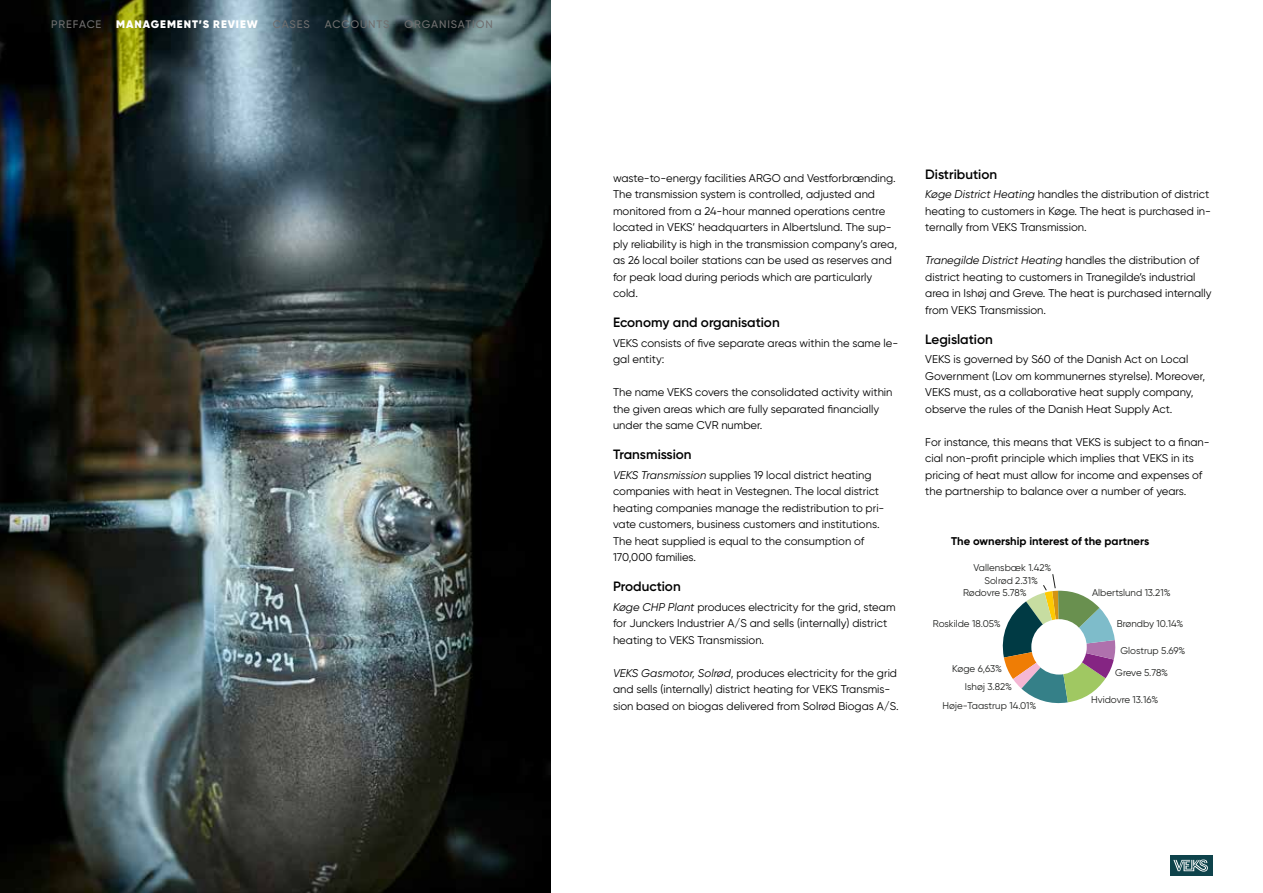
<style>
.page{position:relative;width:1263px;height:893px;background:#fff}
.page>*{position:absolute;margin:0;border:0;box-sizing:border-box;transform-origin:0 0}
.t1{font:600 13.5px "Gilroy";color:#000}
.t2{font:11.25px/16.5px "Gilroy";color:#000}
.t3{font:700 11.25px "Gilroy";color:#000}
.t4{font:500 10.95px "Gilroy";letter-spacing:.08em;color:#706f6f}
.t5{font:900 10.95px "Gilroy";letter-spacing:.085em;color:#fff}
.t6{font:9.75px "Gilroy";color:#1d1e1c}
.t7{font:9.75px "Gilroy";letter-spacing:-.02em;color:#1d1e1c}
.s1{font-style:italic}
</style>
<div class="page">
<div style="left:1170px;top:855px;width:42px;height:21px;background:#0e434b"></div>
<svg style="left:1173px;top:859px;width:35px;height:13px"></svg>
<svg style="left:1002px;top:574px;width:114px;height:130px"></svg>
<img style="left:0;top:0;width:551px;height:893px">
<p class="t4" style="left:51px;top:17px;width:52px">PREFACE</p>
<p class="t5" style="left:116px;top:17px;width:143px">MANAGEMENT’S REVIEW</p>
<p class="t4" style="left:273px;top:17px;width:38px">CASES</p>
<p class="t4" style="left:325px;top:17px;width:66px">ACCOUNTS</p>
<p class="t4" style="left:405px;top:17px;width:90px">ORGANISATION</p>
<p class="t2" style="left:613px;top:169px;width:286px">waste-to-energy facilities ARGO and Vestforbrænding.<br>The transmission system is controlled, adjusted and monitored from a 24-hour manned operations centre located in VEKS’ headquarters in Albertslund. The sup&shy;ply reliability is high in the transmission company’s area, as 26 local boiler stations can be used as reserves and for peak load during periods which are particularly cold.</p>
<p class="t1" style="left:613px;top:314px;width:168px">Economy and organisation</p>
<p class="t2" style="left:613px;top:334px;width:287px">VEKS consists of five separate areas within the same le&shy;gal entity:</p>
<p class="t2" style="left:613px;top:384px;width:281px">The name VEKS covers the consolidated activity within the given areas which are fully separated financially under the same CVR number.</p>
<p class="t1" style="left:613px;top:446px;width:80px">Transmission</p>
<p class="t2" style="left:613px;top:466px;width:273px"><span class="s1">VEKS Transmission</span> supplies 19 local district heating companies with heat in Vestegnen. The local district heating companies manage the redistribution to pri&shy;vate customers, business customers and institutions.<br>The heat supplied is equal to the consumption of 170,000 families.</p>
<p class="t1" style="left:613px;top:578px;width:69px">Production</p>
<p class="t2" style="left:613px;top:598px;width:284px"><span class="s1">Køge CHP Plant</span> produces electricity for the grid, steam for Junckers Industrier A/S and sells (internally) district heating to VEKS Transmission.</p>
<p class="t2" style="left:613px;top:664px;width:287px"><span class="s1">VEKS Gasmotor, Solrød</span>, produces electricity for the grid and sells (internally) district heating for VEKS Transmis&shy;sion based on biogas delivered from Solrød Biogas A/S.</p>
<p class="t1" style="left:925px;top:166px;width:73px">Distribution</p>
<p class="t2" style="left:925px;top:186px;width:287px"><span class="s1">Køge District Heating</span> handles the distribution of district heating to customers in Køge. The heat is purchased in&shy;ternally from VEKS Transmission.</p>
<p class="t2" style="left:925px;top:252px;width:288px"><span class="s1">Tranegilde District Heating</span> handles the distribution of district heating to customers in Tranegilde’s industrial area in Ishøj and Greve. The heat is purchased internally from VEKS Transmission.</p>
<p class="t1" style="left:925px;top:331px;width:69px">Legislation</p>
<p class="t2" style="left:925px;top:351px;width:282px">VEKS is governed by S60 of the Danish Act on Local Government (Lov om kommunernes styrelse). Moreover, VEKS must, as a collaborative heat supply company, observe the rules of the Danish Heat Supply Act.</p>
<p class="t2" style="left:925px;top:433px;width:286px">For instance, this means that VEKS is subject to a finan&shy;cial non-profit principle which implies that VEKS in its pricing of heat must allow for income and expenses of the partnership to balance over a number of years.</p>
<p class="t3" style="left:951px;top:534px;width:200px">The ownership interest of the partners</p>
<p class="t6" style="left:973px;top:562px;width:79px">Vallensbæk 1.42%</p>
<p class="t6" style="left:984px;top:575px;width:55px">Solrød 2.31%</p>
<p class="t7" style="left:963px;top:587px;width:65px">Rødovre 5.78%</p>
<p class="t6" style="left:933px;top:617px;width:69px">Roskilde 18.05%</p>
<p class="t6" style="left:952px;top:663px;width:51px">Køge 6,63%</p>
<p class="t6" style="left:965px;top:680px;width:48px">Ishøj 3.82%</p>
<p class="t6" style="left:942px;top:699px;width:96px">Høje-Taastrup 14.01%</p>
<p class="t6" style="left:1092px;top:587px;width:80px">Albertslund 13.21%</p>
<p class="t6" style="left:1117px;top:617px;width:68px">Brøndby 10.14%</p>
<p class="t6" style="left:1120px;top:645px;width:66px">Glostrup 5.69%</p>
<p class="t6" style="left:1115px;top:667px;width:54px">Greve 5.78%</p>
<p class="t6" style="left:1091px;top:694px;width:69px">Hvidovre 13.16%</p>
</div>
